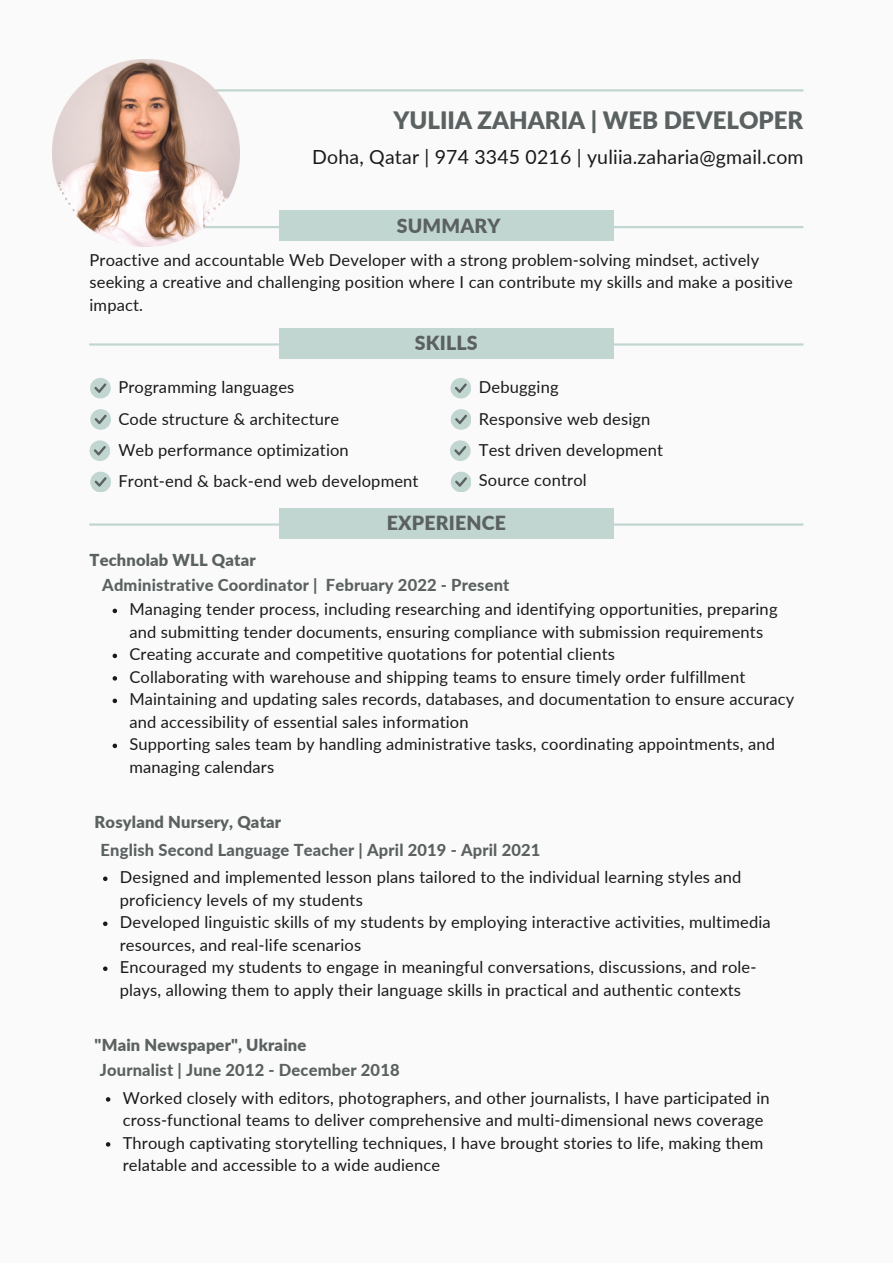
<style>
.page{position:relative;width:893px;height:1264px;background:#fff}
.page>*{position:absolute;margin:0;border:0;box-sizing:border-box;transform-origin:0 0}
.t1{font:900 24px "Lato";color:#5a6160}
.t2{font:19.5px "Lato";letter-spacing:.01em;color:#1a1a1a}
.t3{font:900 19.5px "Lato";letter-spacing:.01em;color:#5a6160}
.t4{font:16.5px/22.5px "Lato";letter-spacing:.01em;color:#1a1a1a}
.t5{font:800 16.5px "Lato";letter-spacing:.01em;color:#5a6160}
.t6{font:900 16.5px "Lato";letter-spacing:.01em;color:#5a6160}
</style>
<div class="page">
<div style="left:0;top:0;width:892px;height:1262px;background:#fafafa"></div>
<hr style="left:89px;top:226px;width:714px;height:2px;background:#c2d6d1">
<div style="left:279px;top:211px;width:334px;height:30px;background:#c2d6d1"></div>
<hr style="left:89px;top:89px;width:714px;height:2px;background:#c2d6d1">
<div style="left:90px;top:378px;width:20px;height:20px;background:#c2d6d1;border-radius:50%"></div>
<svg style="left:94px;top:383px;width:12px;height:10px"></svg>
<hr style="left:89px;top:343px;width:714px;height:2px;background:#c2d6d1">
<div style="left:279px;top:328px;width:334px;height:31px;background:#c2d6d1"></div>
<hr style="left:89px;top:523px;width:714px;height:2px;background:#c2d6d1">
<div style="left:279px;top:508px;width:334px;height:31px;background:#c2d6d1"></div>
<div style="left:90px;top:409px;width:20px;height:20px;background:#c2d6d1;border-radius:50%"></div>
<svg style="left:95px;top:415px;width:12px;height:9px"></svg>
<div style="left:89px;top:440px;width:21px;height:20px;background:#c2d6d1;border-radius:50%"></div>
<svg style="left:94px;top:446px;width:12px;height:9px"></svg>
<div style="left:90px;top:471px;width:20px;height:21px;background:#c2d6d1;border-radius:50%"></div>
<svg style="left:95px;top:477px;width:12px;height:9px"></svg>
<div style="left:450px;top:378px;width:20px;height:20px;background:#c2d6d1;border-radius:50%"></div>
<svg style="left:455px;top:383px;width:12px;height:10px"></svg>
<div style="left:450px;top:409px;width:21px;height:20px;background:#c2d6d1;border-radius:50%"></div>
<svg style="left:455px;top:415px;width:12px;height:9px"></svg>
<div style="left:450px;top:440px;width:20px;height:20px;background:#c2d6d1;border-radius:50%"></div>
<svg style="left:454px;top:446px;width:12px;height:9px"></svg>
<div style="left:450px;top:471px;width:21px;height:21px;background:#c2d6d1;border-radius:50%"></div>
<svg style="left:455px;top:477px;width:12px;height:9px"></svg>
<img style="left:52px;top:60px;width:187px;height:186px">
<svg style="left:113px;top:608px;width:4px;height:5px"></svg>
<svg style="left:113px;top:653px;width:4px;height:5px"></svg>
<svg style="left:113px;top:676px;width:4px;height:4px"></svg>
<svg style="left:113px;top:698px;width:4px;height:5px"></svg>
<svg style="left:113px;top:743px;width:4px;height:5px"></svg>
<svg style="left:103px;top:876px;width:4px;height:5px"></svg>
<svg style="left:103px;top:921px;width:4px;height:5px"></svg>
<svg style="left:103px;top:966px;width:4px;height:5px"></svg>
<svg style="left:106px;top:1097px;width:4px;height:4px"></svg>
<svg style="left:106px;top:1142px;width:4px;height:4px"></svg>
<p class="t1" style="left:393px;top:105px;width:411px">YULIIA ZAHARIA | WEB DEVELOPER</p>
<p class="t2" style="left:312px;top:144px;width:493px">Doha, Qatar | 974 3345 0216 | yuliia.zaharia@gmail.com</p>
<p class="t3" style="left:397px;top:213px;width:105px">SUMMARY</p>
<p class="t4" style="left:89px;top:248px;width:704px">Proactive and accountable Web Developer with a strong problem-solving mindset, actively seeking a creative and challenging position where I can contribute my skills and make a positive impact.</p>
<p class="t3" style="left:415px;top:331px;width:64px">SKILLS</p>
<p class="t4" style="left:118px;top:376px;width:177px">Programming languages</p>
<p class="t4" style="left:479px;top:376px;width:81px">Debugging</p>
<p class="t4" style="left:479px;top:407px;width:173px">Responsive web design</p>
<p class="t4" style="left:479px;top:438px;width:186px">Test driven development</p>
<p class="t4" style="left:479px;top:469px;width:109px">Source control</p>
<p class="t4" style="left:118px;top:407px;width:222px">Code structure &amp; architecture</p>
<p class="t4" style="left:118px;top:438px;width:232px">Web performance optimization</p>
<p class="t4" style="left:118px;top:469px;width:302px">Front-end &amp; back-end web development</p>
<p class="t3" style="left:387px;top:511px;width:120px">EXPERIENCE</p>
<p class="t6" style="left:89px;top:549px;width:168px">Technolab WLL Qatar</p>
<p class="t5" style="left:102px;top:574px;width:408px">Administrative Coordinator | February 2022 - Present</p>
<p class="t4" style="left:129px;top:597px;width:649px">Managing tender process, including researching and identifying opportunities, preparing and submitting tender documents, ensuring compliance with submission requirements</p>
<p class="t4" style="left:129px;top:642px;width:487px">Creating accurate and competitive quotations for potential clients</p>
<p class="t4" style="left:129px;top:665px;width:617px">Collaborating with warehouse and shipping teams to ensure timely order fulfillment</p>
<p class="t4" style="left:129px;top:687px;width:666px">Maintaining and updating sales records, databases, and documentation to ensure accuracy and accessibility of essential sales information</p>
<p class="t4" style="left:129px;top:732px;width:647px">Supporting sales team by handling administrative tasks, coordinating appointments, and managing calendars</p>
<p class="t6" style="left:95px;top:811px;width:188px">Rosyland Nursery, Qatar</p>
<p class="t5" style="left:101px;top:839px;width:441px">English Second Language Teacher | April 2019 - April 2021</p>
<p class="t4" style="left:120px;top:865px;width:623px">Designed and implemented lesson plans tailored to the individual learning styles and proficiency levels of my students</p>
<p class="t4" style="left:120px;top:910px;width:652px">Developed linguistic skills of my students by employing interactive activities, multimedia resources, and real-life scenarios</p>
<p class="t4" style="left:120px;top:955px;width:638px">Encouraged my students to engage in meaningful conversations, discussions, and role&shy;plays, allowing them to apply their language skills in practical and authentic contexts</p>
<p class="t6" style="left:95px;top:1034px;width:213px">"Main Newspaper", Ukraine</p>
<p class="t5" style="left:100px;top:1059px;width:301px">Journalist | June 2012 - December 2018</p>
<p class="t4" style="left:123px;top:1086px;width:648px">Worked closely with editors, photographers, and other journalists, I have participated in cross-functional teams to deliver comprehensive and multi-dimensional news coverage</p>
<p class="t4" style="left:123px;top:1131px;width:642px">Through captivating storytelling techniques, I have brought stories to life, making them relatable and accessible to a wide audience</p>
</div>
